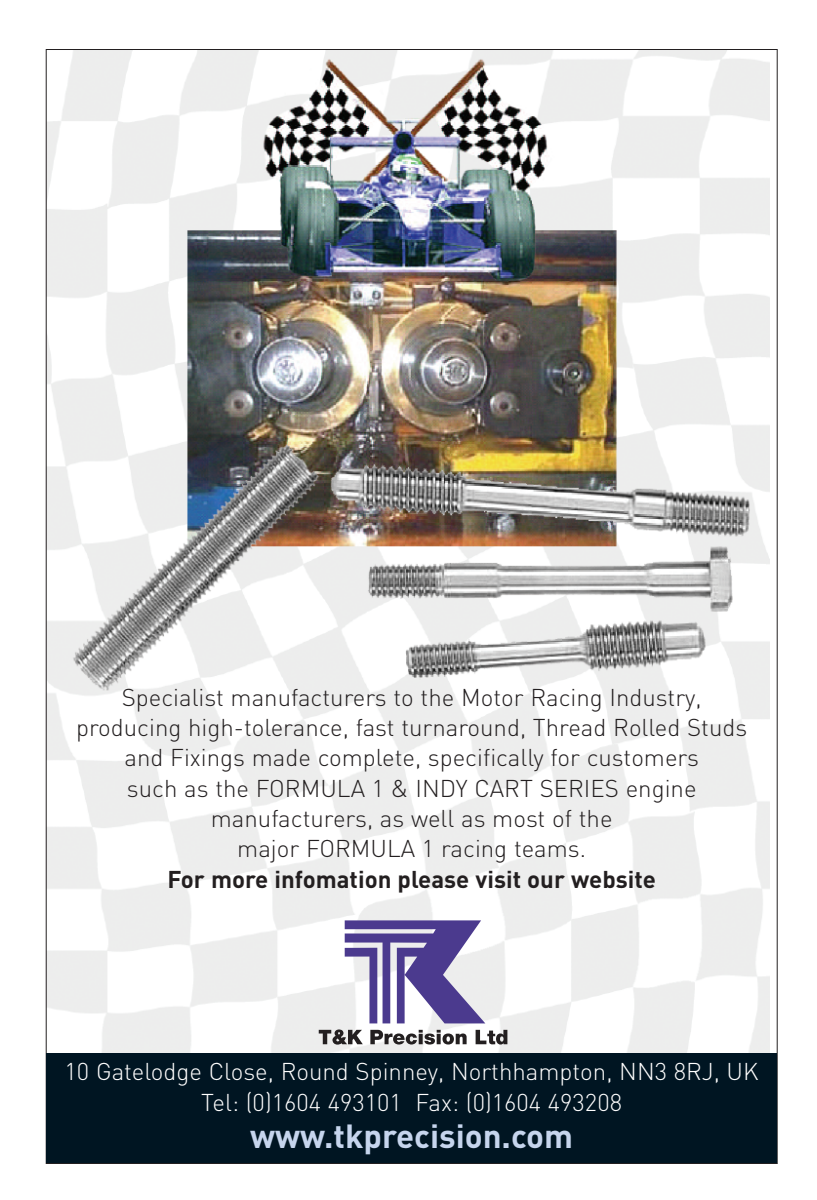
<style>
.page{position:relative;width:817px;height:1200px;background:#fff}
.page>*{position:absolute;margin:0;border:0;box-sizing:border-box;transform-origin:0 0}
.t1{font:700 33px "DIN";color:#c6d5ed}
.t2{font:300 24px/30.3px "DIN";color:#231f20;text-align:center}
.t3{font:300 24px/30.3px "DIN";color:#fff;text-align:center}
.t4{font:700 24px "DIN";color:#231f20}
</style>
<div class="page">
<img style="left:48px;top:51px;width:721px;height:1002px">
<div style="left:46px;top:1053px;width:730px;height:109px;background:#001522"></div>
<svg style="left:344px;top:920px;width:141px;height:103px"></svg>
<svg style="left:319px;top:1029px;width:44px;height:15px"></svg>
<svg style="left:370px;top:1029px;width:96px;height:15px"></svg>
<svg style="left:475px;top:1029px;width:32px;height:15px"></svg>
<p class="t2" style="left:76px;top:682px;width:672px">Specialist manufacturers to the Motor Racing Industry, producing high-tolerance, fast turnaround, Thread Rolled Studs and Fixings made complete, specifically for customers<br>such as the FORMULA 1 &amp; INDY CART SERIES engine manufacturers, as well as most of the<br>major FORMULA 1 racing teams.</p>
<p class="t4" style="left:167px;top:865px;width:490px">For more infomation please visit our website</p>
<p class="t3" style="left:65px;top:1056px;width:695px">10 Gatelodge Close, Round Spinney, Northhampton, NN3 8RJ, UK<br>Tel: (0)1604 493101 Fax: (0)1604 493208</p>
<h1 class="t1" style="left:250px;top:1117px;width:324px">www.tkprecision.com</h1>
</div>
